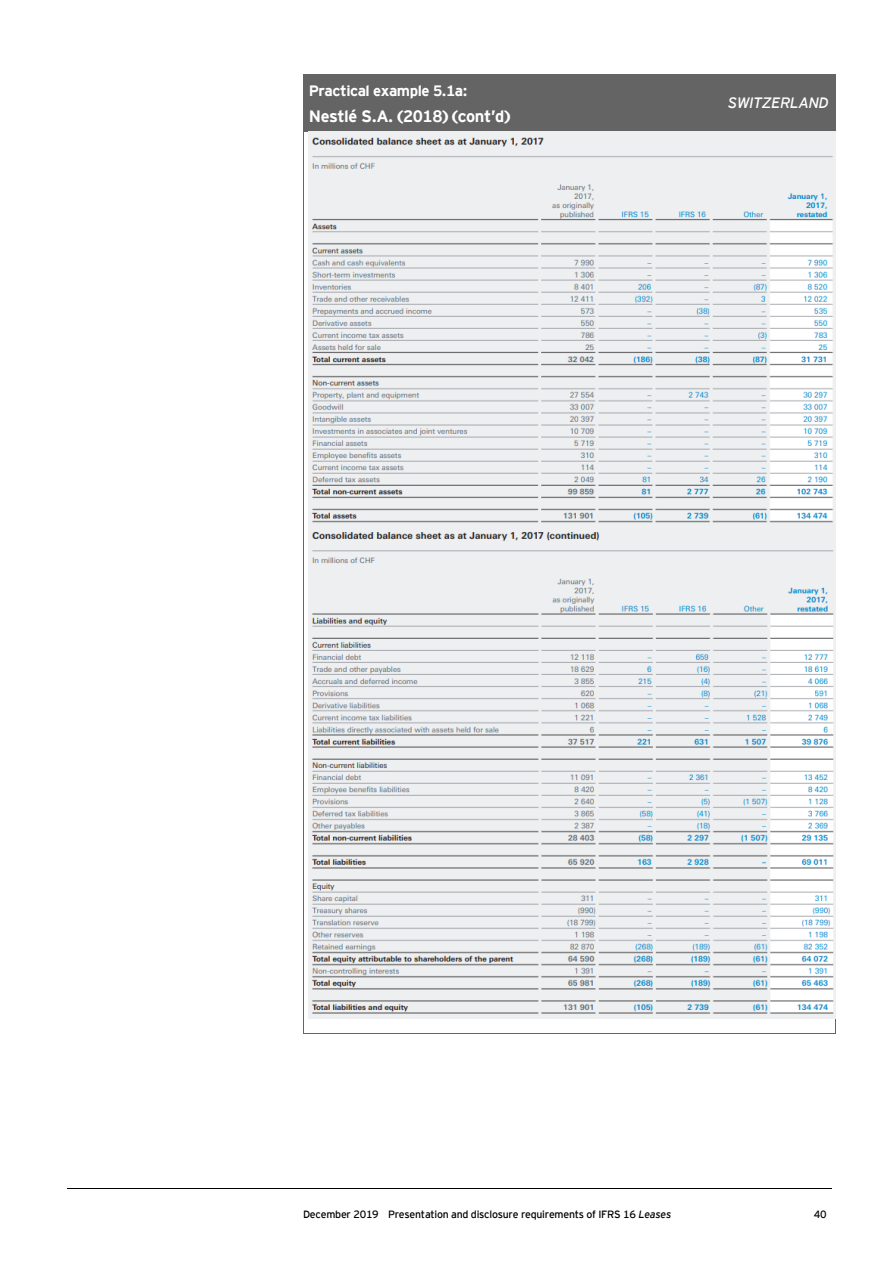
<style>
.page{position:relative;width:894px;height:1263px;background:#fff}
.page>*{position:absolute;margin:0;border:0;box-sizing:border-box;transform-origin:0 0}
.t1{font:700 16.5px "EY Interstate";letter-spacing:-.025em;color:#fff}
.t2{font:700 15px "EY Interstate";letter-spacing:-.03em;color:#fff}
.t3{font:italic 15px "EY Interstate";letter-spacing:-.03em;color:#fff}
.t4{font:10.5px "EY Interstate";letter-spacing:-.025em;color:#000}
.s1{font-style:italic}
</style>
<div class="page">
<hr style="left:67px;top:1188px;width:764px;height:1px;background:#000">
<div style="left:304px;top:75px;width:417px;height:56px;background:#646464"></div>
<div style="left:722px;top:75px;width:112px;height:56px;background:#646464"></div>
<hr style="left:304px;top:74px;width:417px;height:1px;background:#646464">
<hr style="left:722px;top:74px;width:112px;height:1px;background:#646464">
<hr style="left:303px;top:75px;width:1px;height:56px;background:#646464">
<hr style="left:721px;top:75px;width:1px;height:56px;background:#646464">
<hr style="left:834px;top:75px;width:1px;height:56px;background:#646464">
<hr style="left:304px;top:131px;width:417px;height:1px;background:#646464">
<hr style="left:303px;top:131px;width:1px;height:902px;background:#646464">
<hr style="left:304px;top:1033px;width:530px;height:1px;background:#646464">
<hr style="left:834px;top:131px;width:1px;height:902px;background:#646464">
<img style="left:308px;top:131px;width:526px;height:887px">
<p class="t2" style="left:308px;top:81px;width:160px">Practical example 5.1a:</p>
<p class="t1" style="left:308px;top:106px;width:203px">Nestlé S.A. (2018) (cont’d)</p>
<p class="t3" style="left:727px;top:94px;width:102px">SWITZERLAND</p>
<p class="t4" style="left:303px;top:1208px;width:369px">December 2019 Presentation and disclosure requirements of IFRS 16 <span class="s1">Leases</span></p>
<p class="t4" style="left:813px;top:1208px;width:14px">40</p>
</div>
